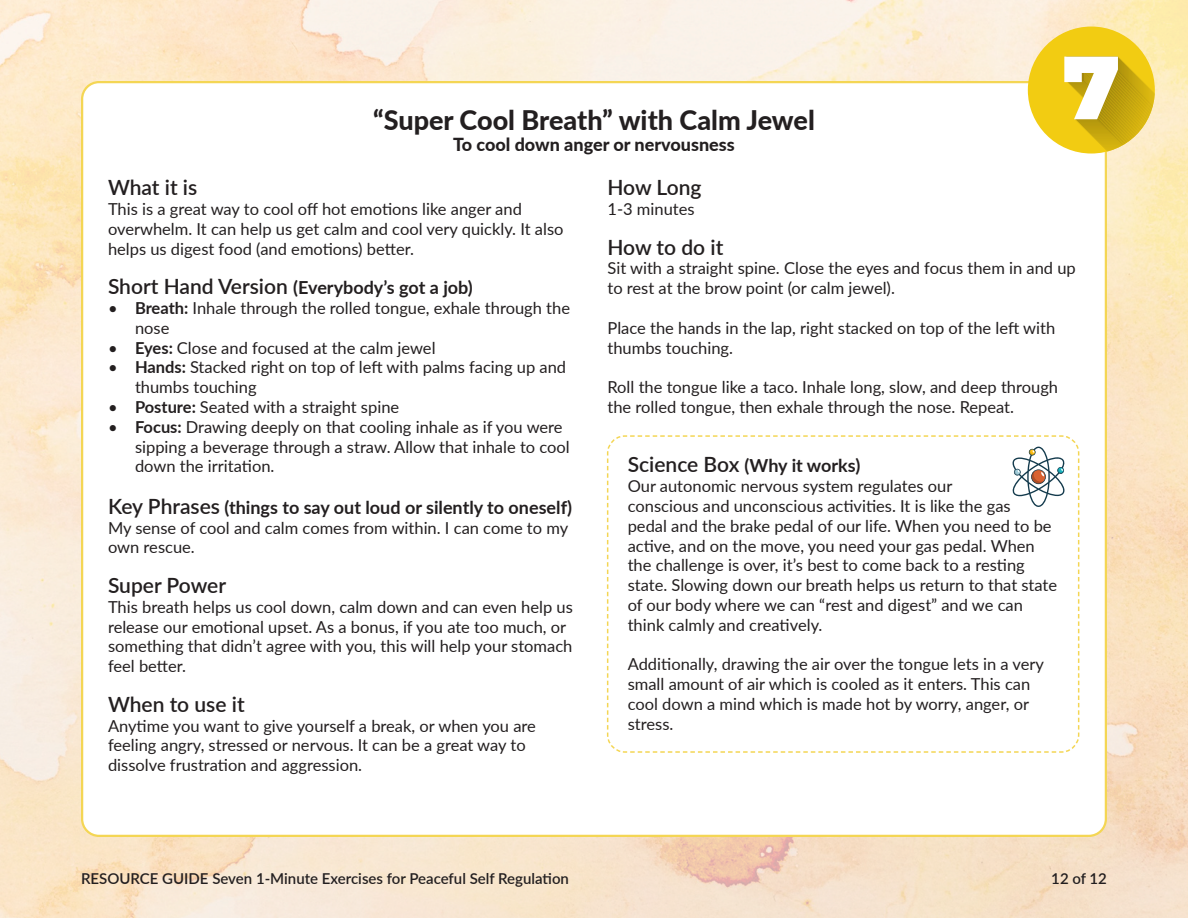
<style>
.page{position:relative;width:1188px;height:918px;background:#fff}
.page>*{position:absolute;margin:0;border:0;box-sizing:border-box;transform-origin:0 0}
.t1{font:900 89.55px "Montserrat";color:#fff}
.t2{font:800 27px "Lato";color:#231f20}
.t3{font:600 21px "Lato";color:#231f20}
.t4{font:700 18px "Lato";color:#231f20}
.t5{font:800 18px "Lato";color:#231f20}
.t6{font:16.5px/19.8px "Lato";color:#231f20}
.t7{font:600 15px "Lato";color:#231f20}
.s1{font-weight:600;font-size:21px}
.s2{font-weight:700}
</style>
<div class="page">
<img style="left:0;top:0;width:1188px;height:918px">
<div style="left:82px;top:82px;width:1024px;height:754px;background:#fff;border-radius:17px"></div>
<div style="left:1028px;top:27px;width:127px;height:127px;background:#f2cc12;border-radius:50%"></div>
<svg style="left:1066px;top:57px;width:89px;height:97px"></svg>
<svg style="left:606px;top:435px;width:474px;height:318px"></svg>
<svg style="left:629px;top:435px;width:451px;height:295px"></svg>
<p class="t1" style="left:1062px;top:20px;width:59px">7</p>
<p class="t2" style="left:373px;top:100px;width:443px">“Super Cool Breath” with Calm Jewel</p>
<p class="t5" style="left:453px;top:131px;width:283px">To cool down anger or nervousness</p>
<p class="t3" style="left:608px;top:172px;width:96px">How Long</p>
<p class="t6" style="left:608px;top:198px;width:89px">1-3 minutes</p>
<p class="t3" style="left:608px;top:232px;width:117px">How to do it</p>
<p class="t6" style="left:608px;top:258px;width:470px">Sit with a straight spine. Close the eyes and focus them in and up to rest at the brow point (or calm jewel).</p>
<p class="t6" style="left:608px;top:317px;width:449px">Place the hands in the lap, right stacked on top of the left with thumbs touching.</p>
<p class="t6" style="left:608px;top:377px;width:452px">Roll the tongue like a taco. Inhale long, slow, and deep through the rolled tongue, then exhale through the nose. Repeat.</p>
<p class="t3" style="left:108px;top:172px;width:91px">What it is</p>
<p class="t6" style="left:108px;top:198px;width:457px">This is a great way to cool off hot emotions like anger and overwhelm. It can help us get calm and cool very quickly. It also helps us digest food (and emotions) better.</p>
<p class="t4" style="left:108px;top:274px;width:366px"><span class="s1">Short Hand Version</span> (Everybody’s got a job)</p>
<p class="t6" style="left:135px;top:297px;width:437px;text-indent:-27px">• <span class="s2">Breath:</span> Inhale through the rolled tongue, exhale through the nose</p>
<p class="t6" style="left:108px;top:337px;width:329px">• <span class="s2">Eyes:</span> Close and focused at the calm jewel</p>
<p class="t6" style="left:135px;top:357px;width:433px;text-indent:-27px">• <span class="s2">Hands:</span> Stacked right on top of left with palms facing up and thumbs touching</p>
<p class="t6" style="left:108px;top:396px;width:293px">• <span class="s2">Posture:</span> Seated with a straight spine</p>
<p class="t6" style="left:135px;top:416px;width:436px;text-indent:-27px">• <span class="s2">Focus:</span> Drawing deeply on that cooling inhale as if you were sipping a beverage through a straw. Allow that inhale to cool down the irritation.</p>
<p class="t4" style="left:108px;top:494px;width:466px"><span class="s1">Key Phrases</span> (things to say out loud or silently to oneself)</p>
<p class="t6" style="left:108px;top:517px;width:462px">My sense of cool and calm comes from within. I can come to my own rescue.</p>
<p class="t3" style="left:108px;top:570px;width:120px">Super Power</p>
<p class="t6" style="left:108px;top:596px;width:466px">This breath helps us cool down, calm down and can even help us release our emotional upset. As a bonus, if you ate too much, or something that didn’t agree with you, this will help your stomach feel better.</p>
<p class="t3" style="left:108px;top:689px;width:138px">When to use it</p>
<p class="t6" style="left:108px;top:715px;width:429px">Anytime you want to give yourself a break, or when you are feeling angry, stressed or nervous. It can be a great way to dissolve frustration and aggression.</p>
<p class="t4" style="left:628px;top:453px;width:234px"><span class="s1">Science Box</span> (Why it works)</p>
<p class="t6" style="left:628px;top:476px;width:431px">Our autonomic nervous system regulates our<br>conscious and unconscious activities. It is like the gas<br>pedal and the brake pedal of our life. When you need to be active, and on the move, you need your gas pedal. When the challenge is over, it’s best to come back to a resting state. Slowing down our breath helps us return to that state of our body where we can “rest and digest” and we can think calmly and creatively.</p>
<p class="t6" style="left:628px;top:654px;width:418px">Additionally, drawing the air over the tongue lets in a very small amount of air which is cooled as it enters. This can cool down a mind which is made hot by worry, anger, or stress.</p>
<p class="t7" style="left:81px;top:867px;width:490px">RESOURCE GUIDE Seven 1-Minute Exercises for Peaceful Self Regulation</p>
<p class="t7" style="left:1051px;top:867px;width:57px">12 of 12</p>
</div>
